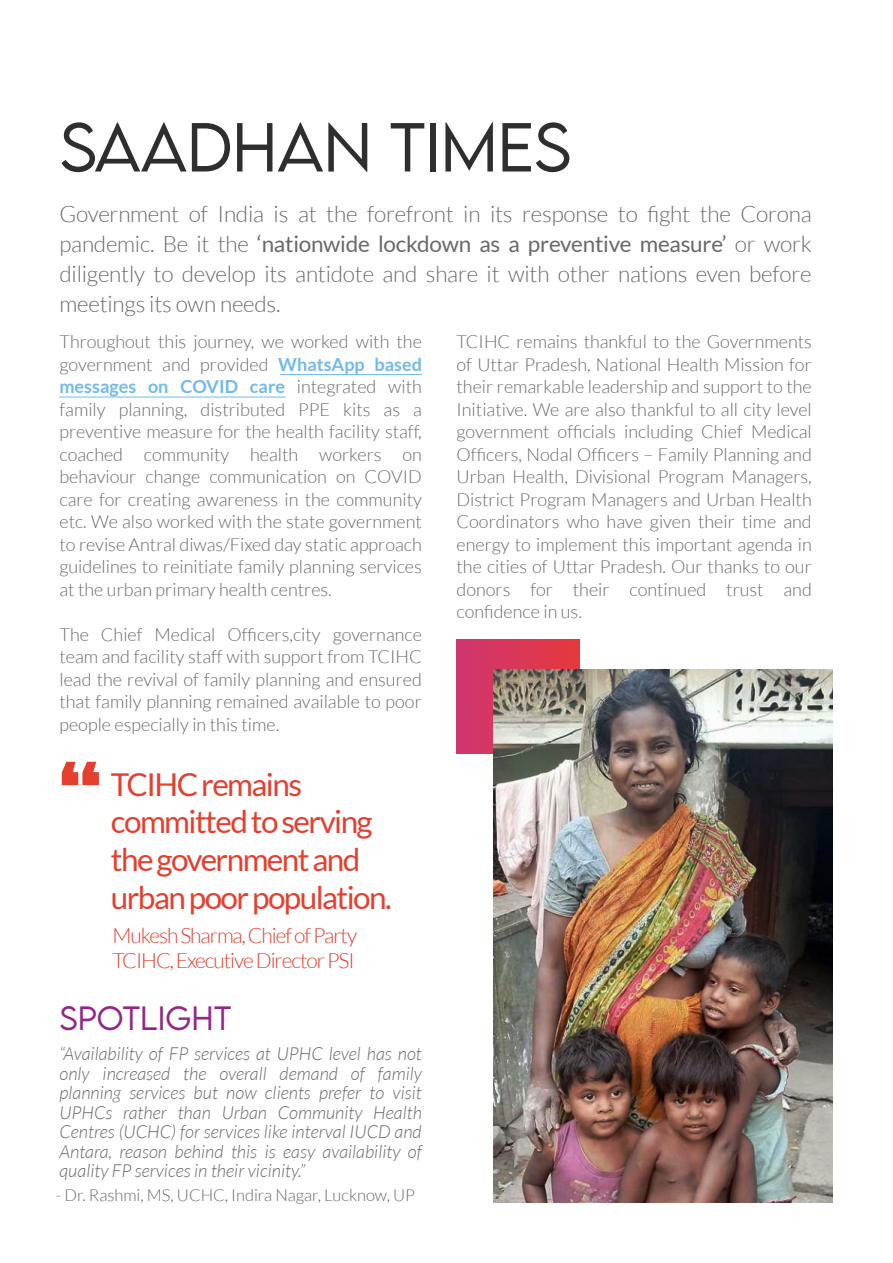
<style>
.page{position:relative;width:893px;height:1263px;background:#fff}
.page>*{position:absolute;margin:0;border:0;box-sizing:border-box;transform-origin:0 0}
.t1{font:90px "Anton";color:#e63f2e}
.t2{font:300 61.5px "LEMONMILK";letter-spacing:-.01em;color:#2e2e2e}
.t3{font:31.5px/37.8px "Lato";letter-spacing:-.05em;color:#e63f2e}
.t4{font:300 30px "LEMONMILK";color:#942687}
.t5{font:300 22.5px/30px "Lato";letter-spacing:-.01em;color:#696969;text-align:justify}
.t6{font:300 21px/25.2px "Lato";letter-spacing:-.05em;color:#e63f2e}
.t7{font:300 18px/22.5px "Lato";color:#696969;text-align:justify}
.t8{font:italic 300 18px/19.5px "Lato";color:#696969;text-align:justify}
.t9{font:300 16.5px "Lato";color:#696969}
.s1{font-weight:400}
.s2{font-weight:700;color:#70baec}
</style>
<div class="page">
<div style="left:456px;top:639px;width:123px;height:115px;background:linear-gradient(to right,#cf3670,#e6383e)"></div>
<img style="left:494px;top:669px;width:339px;height:533px">
<hr style="left:280px;top:374px;width:142px;height:1px;background:#70baec">
<hr style="left:59px;top:397px;width:226px;height:1px;background:#70baec">
<h2 class="t2" style="left:59px;top:114px;width:513px">SAADHAN TiMES</h2>
<p class="t5" style="left:59px;top:199px;width:754px">Government of India is at the forefront in its response to fight the Corona pandemic. Be it the <span class="s1">‘nationwide lockdown as a preventive measure’</span> or work diligently to develop its antidote and share it with other nations even before meetings its own needs.</p>
<p class="t7" style="left:59px;top:332px;width:364px">Throughout this journey, we worked with the government and provided <span class="s2">WhatsApp based messages on COVID care</span> integrated with family planning, distributed PPE kits as a preventive measure for the health facility staff, coached community health workers on behaviour change communication on COVID care for creating awareness in the community etc. We also worked with the state government to revise Antral diwas/Fixed day static approach guidelines to reinitiate family planning services at the urban primary health centres.</p>
<p class="t7" style="left:59px;top:623px;width:364px">The Chief Medical Officers,city governance team and facility staff with support from TCIHC lead the revival of family planning and ensured that family planning remained available to poor people especially in this time.</p>
<h1 class="t1" style="left:59px;top:755px;width:43px">“</h1>
<h3 class="t3" style="left:111px;top:768px;width:282px">TCIHC remains committed to serving the government and urban poor population.</h3>
<p class="t6" style="left:112px;top:924px;width:246px">Mukesh Sharma, Chief of Party<br>TCIHC, Executive Director PSI</p>
<h3 class="t4" style="left:59px;top:1002px;width:174px">SPOTLiGHT</h3>
<p class="t8" style="left:59px;top:1045px;width:364px">“Availability of FP services at UPHC level has not only increased the overall demand of family planning services but now clients prefer to visit UPHCs rather than Urban Community Health Centres (UCHC) for services like interval IUCD and Antara, reason behind this is easy availability of quality FP services in their vicinity.”</p>
<p class="t9" style="left:56px;top:1189px;width:361px">- Dr. Rashmi, MS, UCHC, Indira Nagar, Lucknow, UP</p>
<p class="t7" style="left:457px;top:332px;width:357px">TCIHC remains thankful to the Governments of Uttar Pradesh, National Health Mission for their remarkable leadership and support to the Initiative. We are also thankful to all city level government officials including Chief Medical Officers, Nodal Officers – Family Planning and Urban Health, Divisional Program Managers, District Program Managers and Urban Health Coordinators who have given their time and energy to implement this important agenda in the cities of Uttar Pradesh. Our thanks to our donors for their continued trust and confidence in us.</p>
</div>
